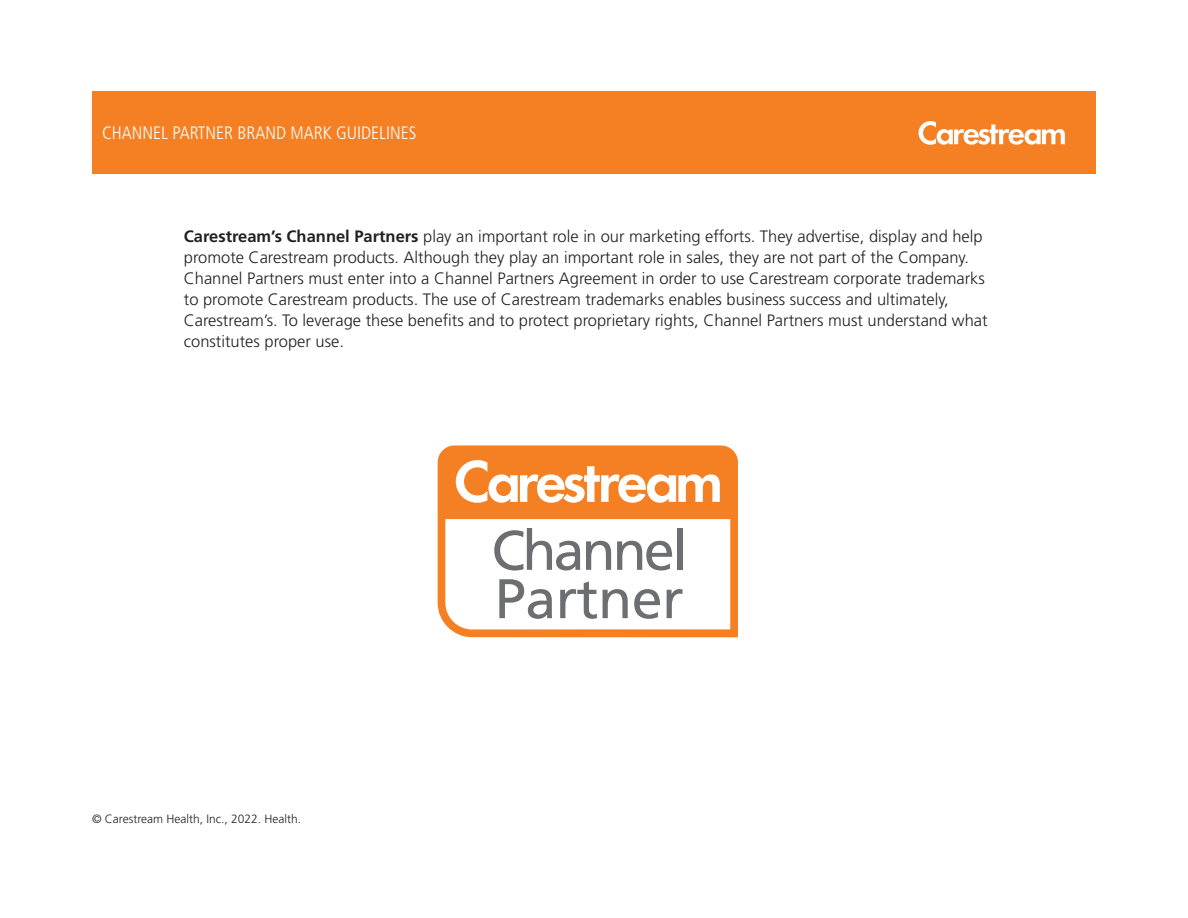
<style>
.page{position:relative;width:1188px;height:918px;background:#fff}
.page>*{position:absolute;margin:0;border:0;box-sizing:border-box;transform-origin:0 0}
.t1{font:300 condensed 18px "Frutiger LT Std";color:#fff}
.t2{font:300 16.5px/21px "Frutiger LT Std";color:#231f20}
.t3{font:300 12px "Frutiger LT Std";color:#231f20}
.s1{font-weight:700}
</style>
<div class="page">
<div style="left:92px;top:92px;width:1004px;height:82px;background:#f58024"></div>
<svg style="left:919px;top:121px;width:146px;height:24px"></svg>
<div style="left:438px;top:445px;width:300px;height:192px;background:#f58023"></div>
<svg style="left:456px;top:460px;width:264px;height:43px"></svg>
<svg style="left:444px;top:516px;width:290px;height:118px"></svg>
<p class="t1" style="left:102px;top:123px;width:316px">CHANNEL PARTNER BRAND MARK GUIDELINES</p>
<p class="t2" style="left:184px;top:226px;width:805px"><span class="s1">Carestream’s Channel Partners</span> play an important role in our marketing efforts. They advertise, display and help promote Carestream products. Although they play an important role in sales, they are not part of the Company.<br>Channel Partners must enter into a Channel Partners Agreement in order to use Carestream corporate trademarks to promote Carestream products. The use of Carestream trademarks enables business success and ultimately, Carestream’s. To leverage these benefits and to protect proprietary rights, Channel Partners must understand what constitutes proper use.</p>
<p class="t3" style="left:92px;top:812px;width:211px">© Carestream Health, Inc., 2022. Health.</p>
</div>
